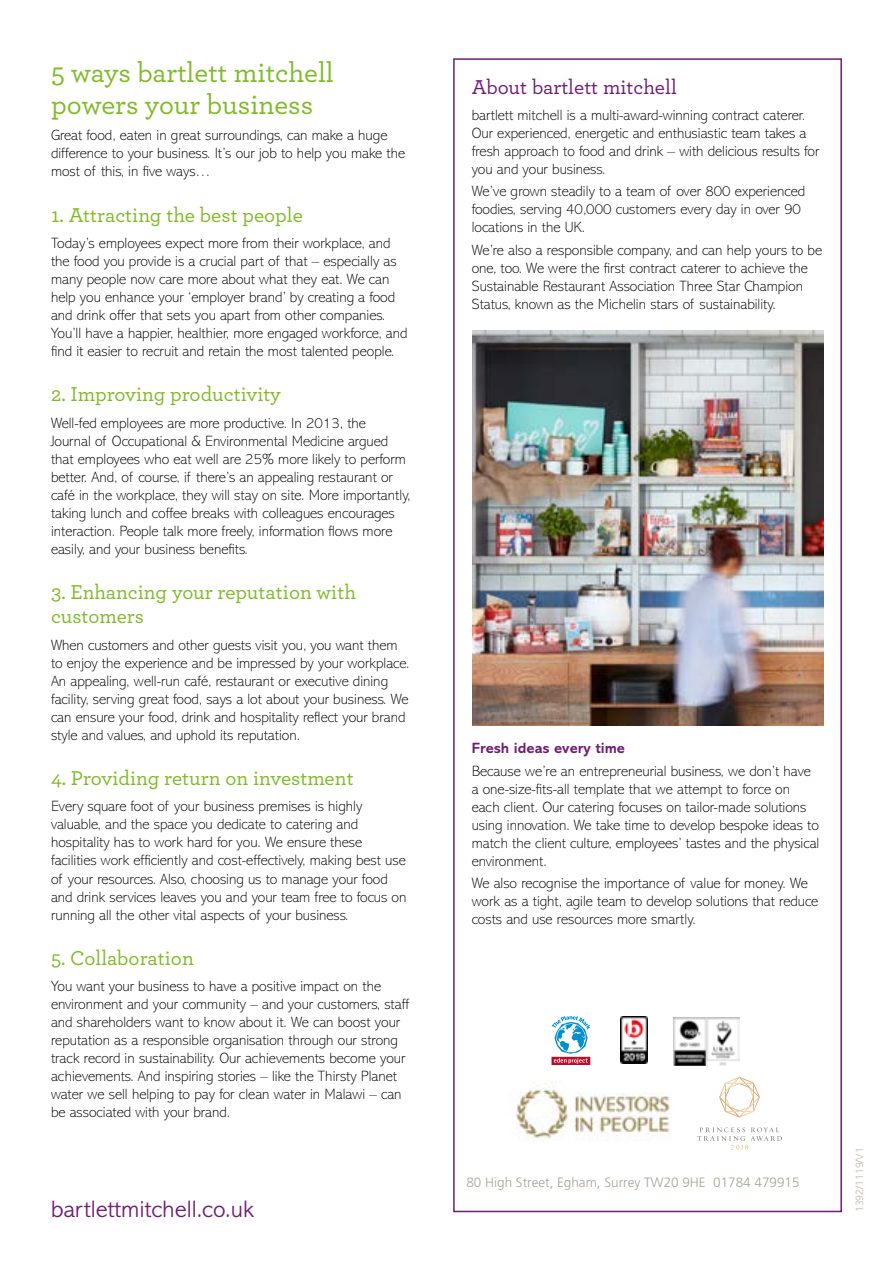
<style>
.page{position:relative;width:893px;height:1263px;background:#fff}
.page>*{position:absolute;margin:0;border:0;box-sizing:border-box;transform-origin:0 0}
.t1{font:500 28.5px/31.5px "Archer";color:#80ba27}
.t2{font:300 24px "Abadi";color:#6f1c75}
.t3{font:500 21px/24px "Archer";color:#80ba27}
.t4{font:500 21px "Archer";color:#6f1c75}
.t5{font:200 15px/18px "Abadi";color:#000}
.t6{font:700 15px "Abadi";color:#6f1c75}
.t7{font:300 13.5px "Frutiger";color:#aba295}
.t8{font:300 10.5px "Frutiger LT Std";color:#c1baaf}
</style>
<div class="page">
<div style="left:453px;top:58px;width:389px;height:1154px;border:2px solid #6f1c75"></div>
<img style="left:472px;top:330px;width:351px;height:395px">
<img style="left:621px;top:1017px;width:27px;height:47px">
<img style="left:673px;top:1018px;width:66px;height:47px">
<img style="left:516px;top:1088px;width:155px;height:52px">
<svg style="left:551px;top:1016px;width:39px;height:49px"></svg>
<svg style="left:719px;top:1082px;width:41px;height:35px"></svg>
<img style="left:720px;top:1077px;width:33px;height:20px">
<svg style="left:697px;top:1127px;width:85px;height:22px"></svg>
<h1 class="t1" style="left:51px;top:56px;width:284px">5 ways bartlett mitchell powers your business</h1>
<p class="t5" style="left:51px;top:127px;width:356px">Great food, eaten in great surroundings, can make a huge difference to your business. It’s our job to help you make the most of this, in five ways…</p>
<h3 class="t3" style="left:51px;top:201px;width:253px">1. Attracting the best people</h3>
<p class="t5" style="left:51px;top:234px;width:358px">Today’s employees expect more from their workplace, and the food you provide is a crucial part of that – especially as many people now care more about what they eat. We can help you enhance your ‘employer brand’ by creating a food and drink offer that sets you apart from other companies.<br>You’ll have a happier, healthier, more engaged workforce, and find it easier to recruit and retain the most talented people.</p>
<h3 class="t3" style="left:51px;top:381px;width:232px">2. Improving productivity</h3>
<p class="t5" style="left:51px;top:414px;width:361px">Well-fed employees are more productive. In 2013, the<br>Journal of Occupational &amp; Environmental Medicine argued that employees who eat well are 25% more likely to perform better. And, of course, if there’s an appealing restaurant or café in the workplace, they will stay on site. More importantly, taking lunch and coffee breaks with colleagues encourages interaction. People talk more freely, information flows more easily, and your business benefits.</p>
<h3 class="t3" style="left:51px;top:579px;width:306px">3. Enhancing your reputation with customers</h3>
<p class="t5" style="left:51px;top:636px;width:360px">When customers and other guests visit you, you want them to enjoy the experience and be impressed by your workplace.<br>An appealing, well-run café, restaurant or executive dining facility, serving great food, says a lot about your business. We can ensure your food, drink and hospitality reflect your brand style and values, and uphold its reputation.</p>
<h3 class="t3" style="left:51px;top:765px;width:304px">4. Providing return on investment</h3>
<p class="t5" style="left:51px;top:798px;width:357px">Every square foot of your business premises is highly valuable, and the space you dedicate to catering and hospitality has to work hard for you. We ensure these facilities work efficiently and cost-effectively, making best use of your resources. Also, choosing us to manage your food and drink services leaves you and your team free to focus on running all the other vital aspects of your business.</p>
<h3 class="t3" style="left:51px;top:945px;width:144px">5. Collaboration</h3>
<p class="t5" style="left:51px;top:977px;width:360px">You want your business to have a positive impact on the environment and your community – and your customers, staff and shareholders want to know about it. We can boost your reputation as a responsible organisation through our strong track record in sustainability. Our achievements become your achievements. And inspiring stories – like the Thirsty Planet water we sell helping to pay for clean water in Malawi – can be associated with your brand.</p>
<h2 class="t2" style="left:51px;top:1195px;width:204px">bartlettmitchell.co.uk</h2>
<h3 class="t4" style="left:472px;top:72px;width:207px">About bartlett mitchell</h3>
<p class="t5" style="left:472px;top:106px;width:349px">bartlett mitchell is a multi-award-winning contract caterer.<br>Our experienced, energetic and enthusiastic team takes a fresh approach to food and drink – with delicious results for you and your business.</p>
<p class="t5" style="left:472px;top:183px;width:335px">We’ve grown steadily to a team of over 800 experienced foodies, serving 40,000 customers every day in over 90 locations in the UK.</p>
<p class="t5" style="left:472px;top:241px;width:352px">We’re also a responsible company, and can help yours to be one, too. We were the first contract caterer to achieve the Sustainable Restaurant Association Three Star Champion Status, known as the Michelin stars of sustainability.</p>
<p class="t6" style="left:472px;top:740px;width:155px">Fresh ideas every time</p>
<p class="t5" style="left:472px;top:762px;width:349px">Because we’re an entrepreneurial business, we don’t have a one-size-fits-all template that we attempt to force on each client. Our catering focuses on tailor-made solutions using innovation. We take time to develop bespoke ideas to match the client culture, employees’ tastes and the physical environment.</p>
<p class="t5" style="left:472px;top:874px;width:348px">We also recognise the importance of value for money. We work as a tight, agile team to develop solutions that reduce costs and use resources more smartly.</p>
<p class="t7" style="left:466px;top:1175px;width:335px">80 High Street, Egham, Surrey TW20 9HE 01784 479915</p>
<p class="t8" style="left:854px;top:1212px;width:66px;rotate:-90deg">1392/1119/V1</p>
</div>
